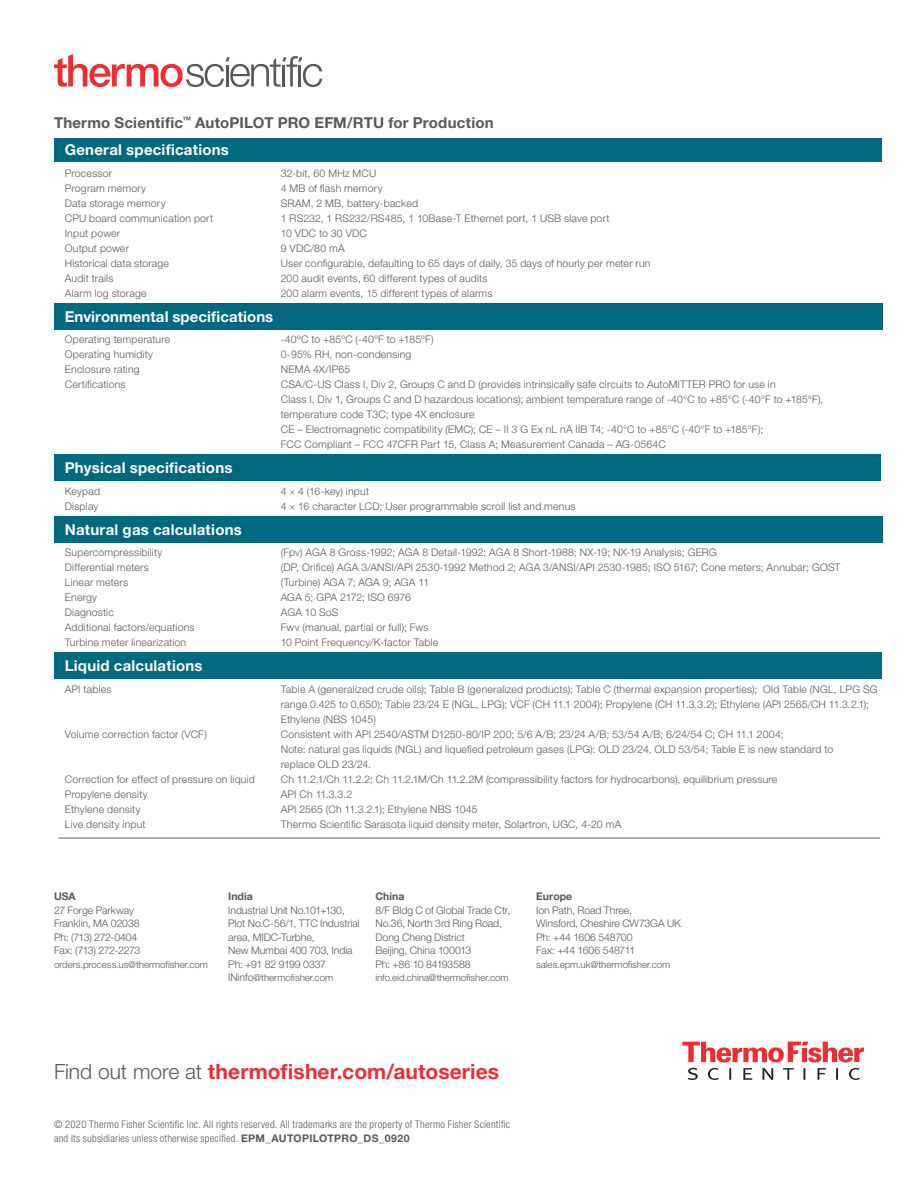
<style>
.page{position:relative;width:918px;height:1188px;background:#fff}
.page>*{position:absolute;margin:0;border:0;box-sizing:border-box;transform-origin:0 0}
.CTA{font:700 21px "Helvetica Neue LT Std";letter-spacing:.005em;color:#ee2d33}
.Title_Row_-_Left{font:700 15px "Helvetica Neue LT Std";letter-spacing:.015em;color:#fff}
.Section_Group{font:700 15px "Helvetica Neue LT Std";letter-spacing:.01em;color:#57585a}
.Table_Text_-_Left{font:300 10.5px/15px "Helvetica Neue LT Std";letter-spacing:.02em;color:#57585a}
.Location_Numbers{font:300 10.5px/13.5px "Helvetica Neue LT Std";letter-spacing:-.01em;color:#54575a}
.Copyright___Tactic{font:300 condensed 10.5px/13.5px "Helvetica Neue LT Std";letter-spacing:.025em;color:#57585a}
.Table_Text_-_Left-2{font:300 10.5px "Helvetica Neue LT Std";letter-spacing:-.01em;color:#57585a}
.Location_Numbers-2{font:300 9.75px "Helvetica Neue LT Std";letter-spacing:-.005em;color:#54575a}
.s1{font-family:"Helvetica Neue LT Com";font-weight:700}
.s2{font-size:10.5px}
.s3{font-weight:300;color:#57585a}
.s4{font-weight:700;font-stretch:normal}
</style>
<div class="page">
<div style="left:54px;top:138px;width:827px;height:24px;background:#00687f"></div>
<div style="left:54px;top:303px;width:828px;height:26px;background:#00687f"></div>
<div style="left:54px;top:455px;width:826px;height:26px;background:#00687f"></div>
<div style="left:54px;top:516px;width:828px;height:27px;background:#00687f"></div>
<div style="left:54px;top:653px;width:827px;height:26px;background:#00687f"></div>
<hr style="left:58px;top:838px;width:822px;height:1px;background:#57585a">
<svg style="left:54px;top:54px;width:268px;height:33px"></svg>
<svg style="left:682px;top:1042px;width:182px;height:38px"></svg>
<p class="Section_Group" style="left:54px;top:113px;width:441px">Thermo Scientific<sup>™</sup> AutoPILOT PRO EFM/RTU for Production</p>
<p class="Title_Row_-_Left" style="left:65px;top:140px;width:166px">General specifications</p>
<p class="Table_Text_-_Left" style="left:65px;top:165px;width:49px">Processor</p>
<p class="Table_Text_-_Left" style="left:281px;top:165px;width:97px">32-bit, 60 MHz MCU</p>
<p class="Table_Text_-_Left" style="left:65px;top:180px;width:83px">Program memory</p>
<p class="Table_Text_-_Left" style="left:281px;top:180px;width:103px">4 MB of flash memory</p>
<p class="Table_Text_-_Left" style="left:65px;top:195px;width:102px">Data storage memory</p>
<p class="Table_Text_-_Left" style="left:281px;top:195px;width:139px">SRAM, 2 MB, battery-backed</p>
<p class="Table_Text_-_Left" style="left:65px;top:210px;width:150px">CPU board communication port</p>
<p class="Table_Text_-_Left" style="left:281px;top:210px;width:330px">1 RS232, 1 RS232/RS485, 1 10Base-T Ethernet port, 1 USB slave port</p>
<p class="Table_Text_-_Left" style="left:65px;top:225px;width:57px">Input power</p>
<p class="Table_Text_-_Left" style="left:281px;top:225px;width:88px">10 VDC to 30 VDC</p>
<p class="Table_Text_-_Left" style="left:65px;top:240px;width:66px">Output power</p>
<p class="Table_Text_-_Left" style="left:281px;top:240px;width:65px">9 VDC/80 mA</p>
<p class="Table_Text_-_Left" style="left:65px;top:255px;width:106px">Historical data storage</p>
<p class="Table_Text_-_Left" style="left:281px;top:255px;width:371px">User configurable, defaulting to 65 days of daily, 35 days of hourly per meter run</p>
<p class="Table_Text_-_Left" style="left:65px;top:270px;width:50px">Audit trails</p>
<p class="Table_Text_-_Left" style="left:281px;top:270px;width:208px">200 audit events, 60 different types of audits</p>
<p class="Table_Text_-_Left" style="left:65px;top:285px;width:83px">Alarm log storage</p>
<p class="Table_Text_-_Left" style="left:281px;top:285px;width:213px">200 alarm events, 15 different types of alarms</p>
<p class="Title_Row_-_Left" style="left:65px;top:307px;width:210px">Environmental specifications</p>
<p class="Table_Text_-_Left" style="left:65px;top:332px;width:107px">Operating temperature</p>
<p class="Table_Text_-_Left" style="left:281px;top:332px;width:154px">-40ºC to +85ºC (-40ºF to +185ºF)</p>
<p class="Table_Text_-_Left" style="left:65px;top:347px;width:90px">Operating humidity</p>
<p class="Table_Text_-_Left" style="left:281px;top:347px;width:132px">0-95% RH, non-condensing</p>
<p class="Table_Text_-_Left" style="left:65px;top:362px;width:76px">Enclosure rating</p>
<p class="Table_Text_-_Left" style="left:281px;top:362px;width:71px">NEMA 4X/IP65</p>
<p class="Table_Text_-_Left" style="left:65px;top:377px;width:62px">Certifications</p>
<p class="Table_Text_-_Left" style="left:281px;top:377px;width:496px">CSA/C-US Class I, Div 2, Groups C and D (provides intrinsically safe circuits to AutoMITTER PRO for use in</p>
<p class="Table_Text_-_Left" style="left:281px;top:392px;width:544px">Class I, Div 1, Groups C and D hazardous locations); ambient temperature range of -40°C to +85°C (-40°F to +185°F), temperature code T3C; type 4X enclosure<br>CE – Electromagnetic compatibility (EMC); CE – II 3 G Ex nL nA IIB T4; -40°C to +85°C (-40°F to +185°F);<br>FCC Compliant – FCC 47CFR Part 15, Class A; Measurement Canada – AG-0564C</p>
<p class="Title_Row_-_Left" style="left:65px;top:458px;width:169px">Physical specifications</p>
<p class="Table_Text_-_Left" style="left:65px;top:483px;width:37px">Keypad</p>
<p class="Table_Text_-_Left" style="left:281px;top:483px;width:90px">4 4 (16-key) input</p>
<p class="Table_Text_-_Left" style="left:65px;top:498px;width:35px">Display</p>
<p class="Table_Text_-_Left" style="left:281px;top:498px;width:296px">4 16 character LCD; User programmable scroll list and menus</p>
<p class="Title_Row_-_Left" style="left:65px;top:520px;width:179px">Natural gas calculations</p>
<p class="Table_Text_-_Left" style="left:65px;top:545px;width:99px">Supercompressibility</p>
<p class="Table_Text_-_Left" style="left:281px;top:545px;width:438px">(Fpv) AGA 8 Gross-1992; AGA 8 Detail-1992; AGA 8 Short-1988; NX-19; NX-19 Analysis; GERG</p>
<p class="Table_Text_-_Left" style="left:65px;top:560px;width:86px">Differential meters</p>
<p class="Table_Text_-_Left" style="left:281px;top:560px;width:561px">(DP, Orifice) AGA 3/ANSI/API 2530-1992 Method 2; AGA 3/ANSI/API 2530-1985; ISO 5167; Cone meters; Annubar; GOST</p>
<p class="Table_Text_-_Left" style="left:65px;top:575px;width:65px">Linear meters</p>
<p class="Table_Text_-_Left" style="left:281px;top:575px;width:150px">(Turbine) AGA 7; AGA 9; AGA 11</p>
<p class="Table_Text_-_Left" style="left:65px;top:590px;width:34px">Energy</p>
<p class="Table_Text_-_Left-2" style="left:281px;top:591px;width:132px">AGA 5; GPA 2172; ISO 6976</p>
<p class="Table_Text_-_Left" style="left:65px;top:605px;width:51px">Diagnostic</p>
<p class="Table_Text_-_Left" style="left:281px;top:605px;width:59px">AGA 10 SoS</p>
<p class="Table_Text_-_Left" style="left:65px;top:620px;width:131px">Additional factors/equations</p>
<p class="Table_Text_-_Left" style="left:281px;top:620px;width:149px">Fwv (manual, partial or full); Fws</p>
<p class="Table_Text_-_Left" style="left:65px;top:635px;width:123px">Turbine meter linearization</p>
<p class="Table_Text_-_Left" style="left:281px;top:635px;width:159px">10 Point Frequency/K-factor Table</p>
<p class="Title_Row_-_Left" style="left:65px;top:656px;width:139px">Liquid calculations</p>
<p class="Table_Text_-_Left" style="left:65px;top:681px;width:48px">API tables</p>
<p class="Table_Text_-_Left" style="left:281px;top:681px;width:598px">Table A (generalized crude oils); Table B (generalized products); Table C (thermal expansion properties); Old Table (NGL, LPG SG range 0.425 to 0.650); Table 23/24 E (NGL, LPG); VCF (CH 11.1 2004); Propylene (CH 11.3.3.2); Ethylene (API 2565/CH 11.3.2.1);<br>Ethylene (NBS 1045)</p>
<p class="Table_Text_-_Left" style="left:65px;top:726px;width:144px">Volume correction factor (VCF)</p>
<p class="Table_Text_-_Left" style="left:281px;top:726px;width:554px">Consistent with API 2540/ASTM D1250-80/IP 200; 5/6 A/B; 23/24 A/B; 53/54 A/B; 6/24/54 C; CH 11.1 2004;<br>Note: natural gas liquids (NGL) and liquefied petroleum gases (LPG): OLD 23/24, OLD 53/54; Table E is new standard to replace OLD 23/24.</p>
<p class="Table_Text_-_Left" style="left:65px;top:771px;width:192px">Correction for effect of pressure on liquid</p>
<p class="Table_Text_-_Left" style="left:281px;top:771px;width:498px">Ch 11.2.1/Ch 11.2.2; Ch 11.2.1M/Ch 11.2.2M (compressibility factors for hydrocarbons), equilibrium pressure</p>
<p class="Table_Text_-_Left" style="left:65px;top:786px;width:84px">Propylene density</p>
<p class="Table_Text_-_Left" style="left:281px;top:786px;width:73px">API Ch 11.3.3.2</p>
<p class="Table_Text_-_Left" style="left:65px;top:801px;width:77px">Ethylene density</p>
<p class="Table_Text_-_Left" style="left:281px;top:801px;width:198px">API 2565 (Ch 11.3.2.1); Ethylene NBS 1045</p>
<p class="Table_Text_-_Left" style="left:65px;top:816px;width:82px">Live density input</p>
<p class="Table_Text_-_Left" style="left:281px;top:816px;width:342px">Thermo Scientific Sarasota liquid density meter, Solartron, UGC, 4-20 mA</p>
<p class="Location_Numbers" style="left:54px;top:889px;width:88px"><span class="s1">USA<br></span>27 Forge Parkway<br>Franklin, MA 02038<br>Ph: (713) 272-0404<br>Fax: (713) 272-2273</p>
<p class="Location_Numbers-2" style="left:54px;top:958px;width:155px">orders.process.us@thermofisher.com</p>
<p class="Location_Numbers" style="left:228px;top:889px;width:133px"><span class="s1">India<br></span>Industrial Unit No.101+130,<br>Plot No.C-56/1, TTC Industrial area, MIDC-Turbhe,<br>New Mumbai 400 703, India<br>Ph: +91 82 9199 0337</p>
<p class="Location_Numbers-2" style="left:228px;top:972px;width:106px"><span class="s2">INinfo</span>@thermofisher.com</p>
<p class="Location_Numbers" style="left:375px;top:889px;width:136px"><span class="s1">China<br></span>8/F Bldg C of Global Trade Ctr,</p>
<p class="Location_Numbers" style="left:375px;top:916px;width:128px">No.36, North 3rd Ring Road,</p>
<p class="Location_Numbers" style="left:375px;top:930px;width:91px">Dong Cheng District</p>
<p class="Location_Numbers" style="left:375px;top:943px;width:97px">Beijing, China 100013</p>
<p class="Location_Numbers" style="left:375px;top:957px;width:97px">Ph: +86 10 84193588</p>
<p class="Location_Numbers-2" style="left:375px;top:972px;width:135px">info.eid.china@thermofisher.com</p>
<p class="Location_Numbers" style="left:536px;top:889px;width:146px"><span class="s1">Europe<br></span>Ion Path, Road Three,<br>Winsford, Cheshire CW73GA UK<br>Ph: +44 1606 548700<br>Fax: +44 1606 548711</p>
<p class="Location_Numbers-2" style="left:536px;top:958px;width:136px">sales.epm.uk@thermofisher.com</p>
<p class="CTA" style="left:54px;top:1059px;width:447px"><span class="s3">Find out more at</span> thermofisher.com/autoseries</p>
<p class="Copyright___Tactic" style="left:54px;top:1118px;width:458px">© 2020 Thermo Fisher Scientific Inc. All rights reserved. All trademarks are the property of Thermo Fisher Scientific and its subsidiaries unless otherwise specified. <span class="s4">EPM_AUTOPILOTPRO_DS_0920</span></p>
</div>
